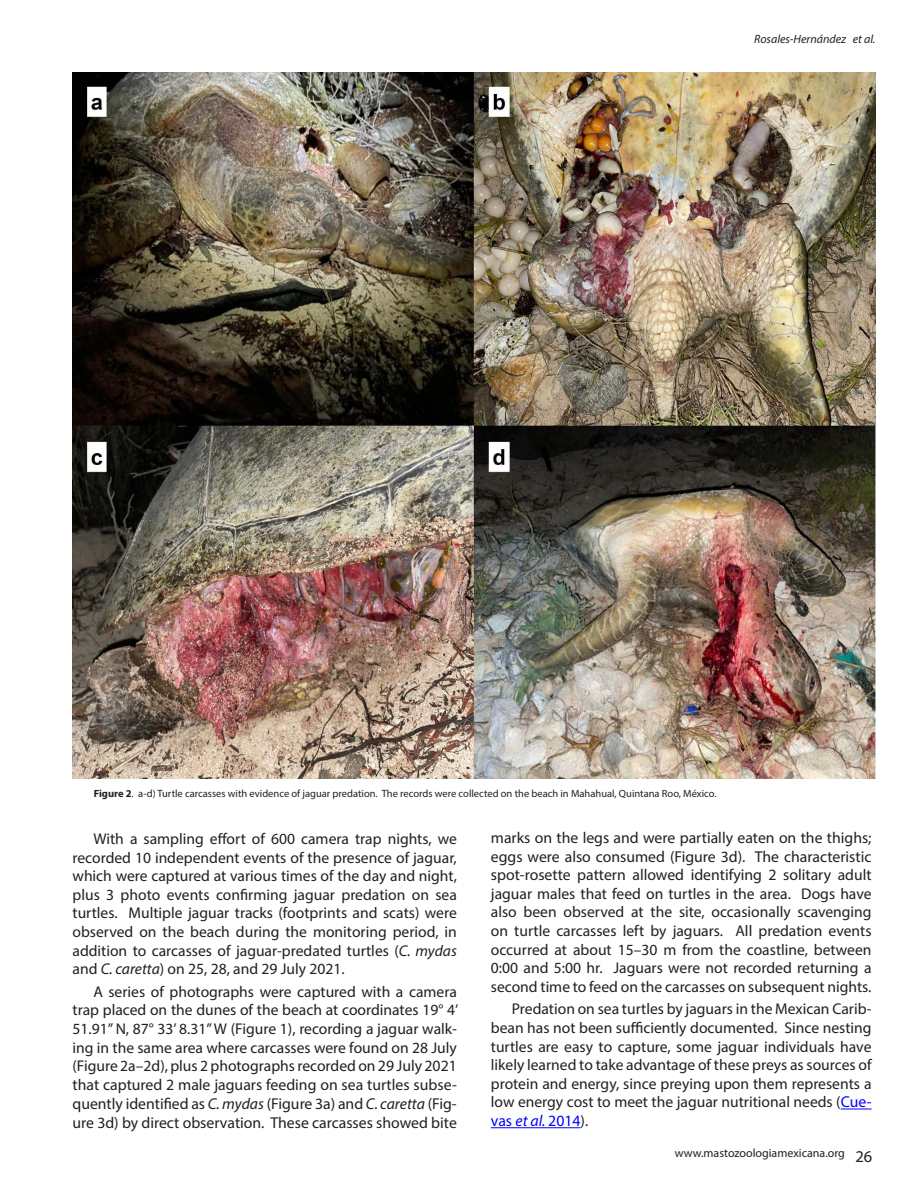
<style>
.page{position:relative;width:918px;height:1188px;background:#fff}
.page>*{position:absolute;margin:0;border:0;box-sizing:border-box;transform-origin:0 0}
.t1{font:15.75px/18.8px "Myriad Pro";color:#231f20;text-align:justify}
.t2{font:15.75px "Myriad Pro";color:#00f}
.t3{font:15.6px/18.6px "Myriad Pro";color:#231f20;text-align:justify}
.t4{font:12px "Myriad Pro";color:#231f20}
.t5{font:italic 12px "Myriad Pro";color:#231f20}
.t6{font:10.5px "Myriad Pro";color:#231f20}
.s1{font-weight:700}
.s2{font-style:italic}
.s3{font-size:15.75px}
.s4{font-size:15.6px}
.s5{font-size:15.75px;color:#00f}
.s6{font-size:15.6px;color:#231f20}
.s7{font-size:16.5px}
</style>
<div class="page">
<hr style="left:841px;top:1109px;width:31px;height:1px;background:#00f">
<hr style="left:491px;top:1127px;width:90px;height:1px;background:#00f">
<img style="left:73px;top:72px;width:803px;height:707px">
<p class="t5" style="left:754px;top:32px;width:123px">Rosales-Hernández et al.</p>
<p class="t6" style="left:94px;top:787px;width:624px"><span class="s1">Figure 2</span>. a-d) Turtle carcasses with evidence of jaguar predation. The records were collected on the beach in Mahahual, Quintana Roo, México.</p>
<p class="t3" style="left:73px;top:829px;width:386px;text-indent:21px">With a sampling effort of 600 camera trap nights, we recorded 10 independent events of the presence of jaguar, which were captured at various times of the day and night, plus 3 photo events confirming jaguar predation on sea turtles. Multiple jaguar tracks (footprints and scats) were observed on the beach during the monitoring period, in addition to carcasses of jaguar-predated turtles (<span class="s2">C. mydas </span>and <span class="s2">C. caretta</span>) on 25, 28, and 29 July 2021.</p>
<p class="t3" style="left:73px;top:982px;width:387px;text-indent:21px">A series of photographs were captured with a camera trap placed on the dunes of the beach at coordinates 19° 4’ 51.91” N, 87° 33’ 8.31” W (Figure 1), recording a jaguar walk&shy;ing in the same area where carcasses were found on 28 July (Figure 2a–2d), plus 2 photographs recorded on <span class="s3">29 July 2021</span></p>
<p class="t1" style="left:73px;top:1075px;width:386px">that captured 2 male jaguars feeding on sea turtles subse&shy;quently identified as <span class="s2">C. mydas</span> (Figure 3a) and <span class="s2">C. caretta</span> (Fig&shy;ure 3d) by direct observation. These carcasses showed bite</p>
<p class="t1" style="left:491px;top:828px;width:382px">marks on the legs and were partially eaten on the thighs; eggs were also consumed (Figure 3d). The characteristic spot-rosette pattern allowed identifying 2 solitary <span class="s4">adult</span></p>
<p class="t3" style="left:491px;top:884px;width:382px">jaguar males that feed on turtles in the area. Dogs have also been observed at the site, occasionally scavenging on turtle carcasses left by jaguars. All predation events occurred at about 15–30 m from the coastline, between 0:00 and 5:00 hr. Jaguars were not recorded returning a second time to feed on the carcasses on subsequent nights.</p>
<p class="t3" style="left:491px;top:1000px;width:382px;text-indent:21px">Predation on sea turtles by jaguars in the Mexican Carib&shy;bean has not been sufficiently documented. Since nesting turtles are easy to capture, some jaguar individuals have likely learned to take advantage of these preys as sources of protein and energy, since preying upon them represents a low energy cost to meet the jaguar nutritional needs (<span class="s5">Cue-</span></p>
<p class="t2" style="left:491px;top:1111px;width:99px">vas <span class="s2">et al.</span> 2014<span class="s6">).</span></p>
<p class="t4" style="left:675px;top:1146px;width:199px">www.mastozoologiamexicana.org <span class="s7">26</span></p>
</div>
